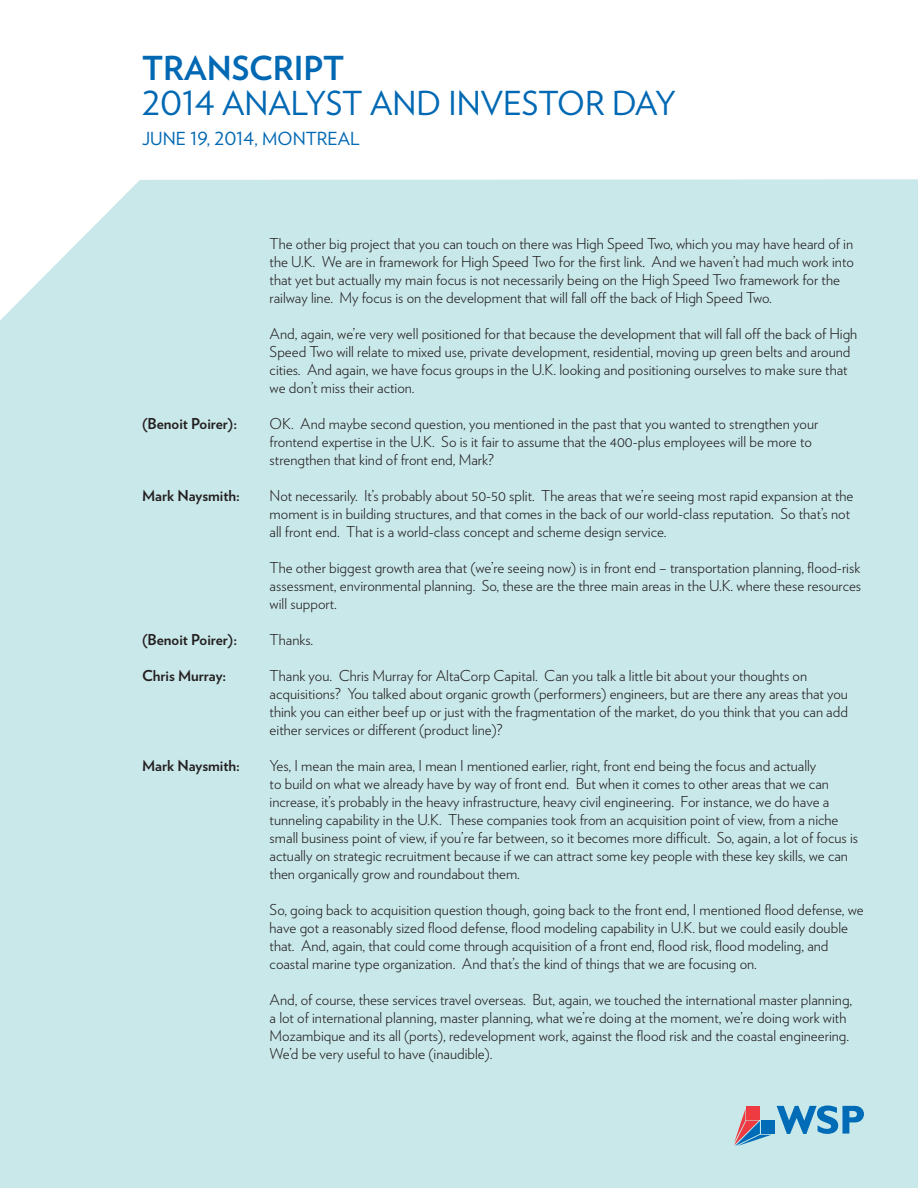
<style>
.page{position:relative;width:918px;height:1188px;background:#fff}
.page>*{position:absolute;margin:0;border:0;box-sizing:border-box;transform-origin:0 0}
.t1{font:33px "Verlag";color:#0168b3}
.t2{font:700 33px "Verlag";color:#0168b3}
.t3{font:18px "Verlag";color:#0168b3}
.t4{font:300 15px/18px "Verlag";color:#231f20}
.t5{font:700 15px "Verlag";color:#231f20}
</style>
<div class="page">
<div style="left:0;top:179px;width:918px;height:1009px;background:#c9e8ea"></div>
<svg style="left:734px;top:1109px;width:37px;height:37px"></svg>
<div style="left:761px;top:1120px;width:13px;height:14px;background:#006bb6"></div>
<div style="left:746px;top:1106px;width:14px;height:13px;background:#ee3a41"></div>
<svg style="left:777px;top:1106px;width:87px;height:28px;background:#5ea5ce"></svg>
<h1 class="t2" style="left:142px;top:43px;width:204px">TRANSCRIPT</h1>
<h1 class="t1" style="left:142px;top:78px;width:536px">2014 ANALYST AND INVESTOR DAY</h1>
<p class="t3" style="left:142px;top:125px;width:219px">JUNE 19, 2014, MONTREAL</p>
<p class="t4" style="left:270px;top:234px;width:586px">The other big project that you can touch on there was High Speed Two, which you may have heard of in the U.K. We are in framework for High Speed Two for the first link. And we haven’t had much work into that yet but actually my main focus is not necessarily being on the High Speed Two framework for the railway line. My focus is on the development that will fall off the back of High Speed Two.</p>
<p class="t4" style="left:270px;top:324px;width:589px">And, again, we’re very well positioned for that because the development that will fall off the back of High Speed Two will relate to mixed use, private development, residential, moving up green belts and around cities. And again, we have focus groups in the U.K. looking and positioning ourselves to make sure that we don’t miss their action.</p>
<p class="t5" style="left:142px;top:412px;width:96px">(Benoit Poirer):</p>
<p class="t4" style="left:270px;top:414px;width:550px">OK. And maybe second question, you mentioned in the past that you wanted to strengthen your frontend expertise in the U.K. So is it fair to assume that the 400-plus employees will be more to strengthen that kind of front end, Mark?</p>
<p class="t5" style="left:142px;top:484px;width:99px">Mark Naysmith:</p>
<p class="t4" style="left:270px;top:486px;width:585px">Not necessarily. It’s probably about 50-50 split. The areas that we’re seeing most rapid expansion at the moment is in building structures, and that comes in the back of our world-class reputation. So that’s not all front end. That is a world-class concept and scheme design service.</p>
<p class="t4" style="left:270px;top:558px;width:593px;text-align:justify">The other biggest growth area that (we’re seeing now) is in front end – transportation planning, flood-risk assessment, environmental planning. So, these are the three main areas in the U.K. where these resources will support.</p>
<p class="t5" style="left:142px;top:628px;width:96px">(Benoit Poirer):</p>
<p class="t4" style="left:270px;top:630px;width:45px">Thanks.</p>
<p class="t5" style="left:142px;top:664px;width:86px">Chris Murray:</p>
<p class="t4" style="left:270px;top:666px;width:580px">Thank you. Chris Murray for AltaCorp Capital. Can you talk a little bit about your thoughts on acquisitions? You talked about organic growth (performers) engineers, but are there any areas that you think you can either beef up or just with the fragmentation of the market, do you think that you can add either services or different (product line)?</p>
<p class="t5" style="left:142px;top:754px;width:99px">Mark Naysmith:</p>
<p class="t4" style="left:270px;top:756px;width:590px">Yes, I mean the main area, I mean I mentioned earlier, right, front end being the focus and actually<br>to build on what we already have by way of front end. But when it comes to other areas that we can increase, it’s probably in the heavy infrastructure, heavy civil engineering. For instance, we do have a tunneling capability in the U.K. These companies took from an acquisition point of view, from a niche small business point of view, if you’re far between, so it becomes more difficult. So, again, a lot of focus is actually on strategic recruitment because if we can attract some key people with these key skills, we can then organically grow and roundabout them.</p>
<p class="t4" style="left:270px;top:900px;width:596px">So, going back to acquisition question though, going back to the front end, I mentioned flood defense, we have got a reasonably sized flood defense, flood modeling capability in U.K. but we could easily double that. And, again, that could come through acquisition of a front end, flood risk, flood modeling, and coastal marine type organization. And that’s the kind of things that we are focusing on.</p>
<p class="t4" style="left:270px;top:990px;width:584px">And, of course, these services travel overseas. But, again, we touched the international master planning, a lot of international planning, master planning, what we’re doing at the moment, we’re doing work with Mozambique and its all (ports), redevelopment work, against the flood risk and the coastal engineering.<br>We’d be very useful to have (inaudible).</p>
</div>
